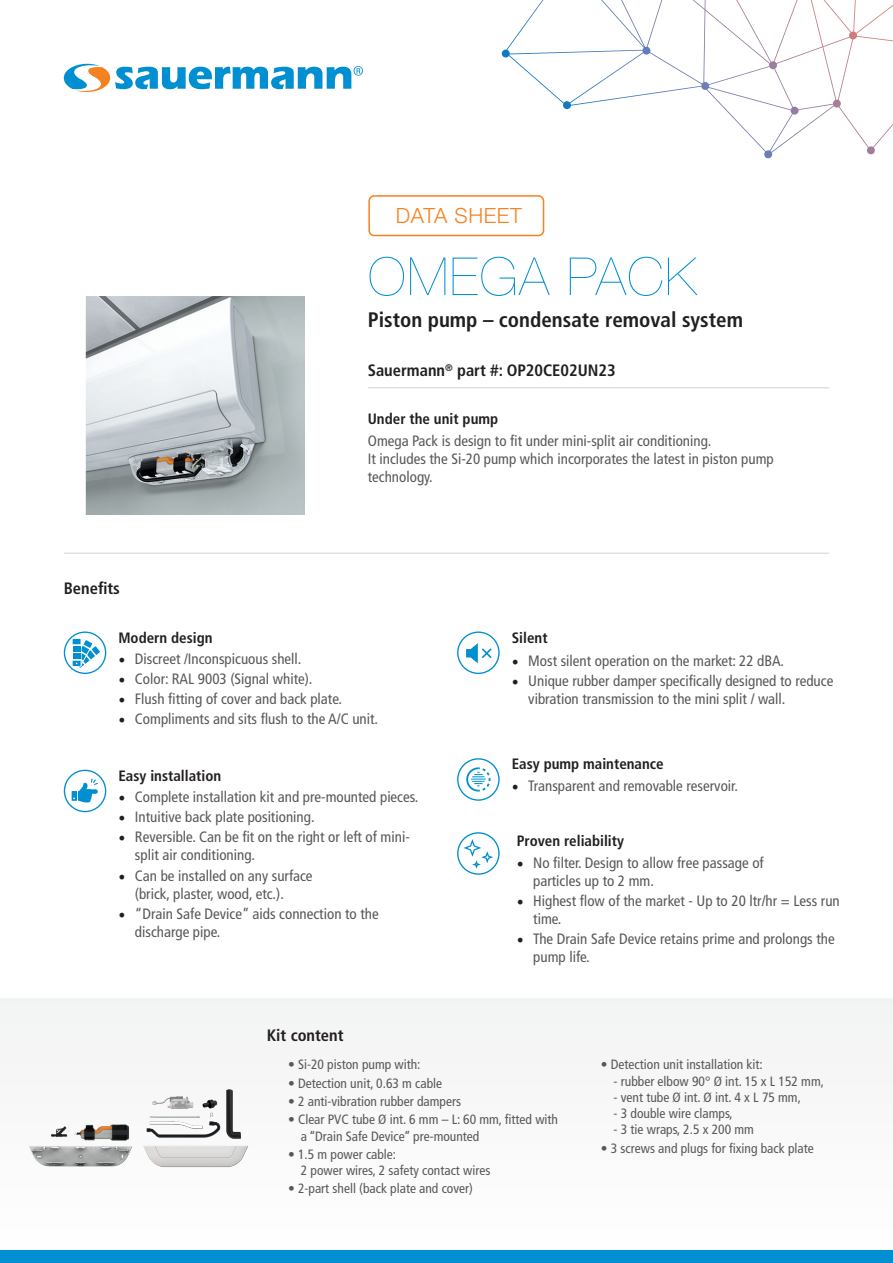
<style>
.page{position:relative;width:893px;height:1263px;background:#fff}
.page>*{position:absolute;margin:0;border:0;box-sizing:border-box;transform-origin:0 0}
.t1{font:200 52.5px "Helvetica Neue LT Std";letter-spacing:.03em;color:#008fd0}
.t2{font:700 condensed 21px "Frutiger LT Std";color:#231f20}
.t3{font:300 21px "Helvetica Neue LT Std";letter-spacing:.03em;color:#f58220}
.t4{font:700 condensed 16.5px "Frutiger LT Std";color:#231f20}
.t5{font:condensed 15px/18px "Frutiger LT Std";color:#57585a}
.t6{font:700 condensed 15px "Frutiger LT Std";color:#231f20}
.t7{font:condensed 13.5px/16.2px "Frutiger LT Std";color:#57585a}
.s1{font-family:"Minion Pro";font-stretch:normal;font-size:18px;color:#231f20}
</style>
<div class="page">
<div style="left:0;top:998px;width:893px;height:261px;background:#f8f8f9"></div>
<img style="left:85px;top:297px;width:219px;height:217px">
<svg style="left:64px;top:64px;width:299px;height:28px"></svg>
<div style="left:0;top:1251px;width:893px;height:12px;background:#008fd0"></div>
<hr style="left:64px;top:553px;width:765px;height:1px;background:#d1d2d4">
<hr style="left:368px;top:387px;width:461px;height:1px;background:#d1d2d4">
<div style="left:368px;top:195px;width:176px;height:41px;border:2px solid #f58220;border-radius:5px"></div>
<svg style="left:64px;top:632px;width:42px;height:41px"></svg>
<div style="left:64px;top:631px;width:42px;height:43px;border:1px solid #008fd0;border-radius:50%"></div>
<svg style="left:64px;top:770px;width:42px;height:41px"></svg>
<div style="left:64px;top:770px;width:42px;height:42px;border:1px solid #008fd0;border-radius:50%"></div>
<div style="left:457px;top:758px;width:43px;height:43px;border:1px solid #008fd0;border-radius:50%"></div>
<div style="left:457px;top:631px;width:43px;height:43px;border:1px solid #008fd0;border-radius:50%"></div>
<svg style="left:72px;top:778px;width:26px;height:24px"></svg>
<svg style="left:502px;top:0;width:391px;height:158px"></svg>
<svg style="left:466px;top:643px;width:26px;height:20px"></svg>
<svg style="left:73px;top:639px;width:27px;height:29px"></svg>
<svg style="left:466px;top:767px;width:25px;height:25px"></svg>
<svg style="left:458px;top:833px;width:41px;height:41px"></svg>
<div style="left:457px;top:832px;width:43px;height:43px;border:1px solid #008fd0;border-radius:50%"></div>
<svg style="left:463px;top:839px;width:30px;height:30px"></svg>
<img style="left:29px;top:1089px;width:219px;height:78px">
<h2 class="t3" style="left:396px;top:203px;width:127px">DATA SHEET</h2>
<p class="t4" style="left:64px;top:578px;width:58px">Benefits</p>
<h1 class="t1" style="left:368px;top:246px;width:330px">OMEGA PACK</h1>
<h2 class="t2" style="left:368px;top:307px;width:377px">Piston pump – condensate removal system</h2>
<p class="t4" style="left:368px;top:361px;width:249px">Sauermann<sup>®</sup> part #: OP20CE02UN23</p>
<p class="t6" style="left:368px;top:410px;width:132px">Under the unit pump</p>
<p class="t5" style="left:368px;top:432px;width:407px">Omega Pack is design to fit under mini-split air conditioning.<br>It includes the Si-20 pump which incorporates the latest in piston pump technology.</p>
<p class="t6" style="left:118px;top:629px;width:96px">Modern design</p>
<p class="t5" style="left:118px;top:650px;width:185px"><span class="s1">•</span> Discreet /Inconspicuous shell.</p>
<p class="t5" style="left:118px;top:670px;width:196px"><span class="s1">•</span> Color: RAL 9003 (Signal white).</p>
<p class="t5" style="left:118px;top:690px;width:225px"><span class="s1">•</span> Flush fitting of cover and back plate.</p>
<p class="t5" style="left:118px;top:710px;width:261px"><span class="s1">•</span> Compliments and sits flush to the A/C unit.</p>
<p class="t6" style="left:118px;top:767px;width:104px">Easy installation</p>
<p class="t5" style="left:118px;top:788px;width:301px"><span class="s1">•</span> Complete installation kit and pre-mounted pieces.</p>
<p class="t5" style="left:118px;top:808px;width:198px"><span class="s1">•</span> Intuitive back plate positioning.</p>
<p class="t5" style="left:135px;top:828px;width:276px;text-indent:-16px"><span class="s1">•</span> Reversible. Can be fit on the right or left of mini&shy;split air conditioning.</p>
<p class="t5" style="left:135px;top:866px;width:179px;text-indent:-16px"><span class="s1">•</span> Can be installed on any surface (brick, plaster, wood, etc.).</p>
<p class="t5" style="left:135px;top:905px;width:245px;text-indent:-16px"><span class="s1">•</span> “Drain Safe Device” aids connection to the discharge pipe.</p>
<p class="t4" style="left:267px;top:1026px;width:78px">Kit content</p>
<p class="t6" style="left:512px;top:629px;width:37px">Silent</p>
<p class="t5" style="left:512px;top:652px;width:274px"><span class="s1">•</span> Most silent operation on the market: 22 dBA.</p>
<p class="t5" style="left:528px;top:672px;width:307px;text-indent:-16px"><span class="s1">•</span> Unique rubber damper specifically designed to reduce vibration transmission to the mini split / wall.</p>
<p class="t6" style="left:512px;top:755px;width:154px">Easy pump maintenance</p>
<p class="t5" style="left:512px;top:777px;width:228px"><span class="s1">•</span> Transparent and removable reservoir.</p>
<p class="t6" style="left:517px;top:832px;width:109px">Proven reliability</p>
<p class="t5" style="left:533px;top:854px;width:232px;text-indent:-16px"><span class="s1">•</span> No filter. Design to allow free passage of particles up to 2 mm.</p>
<p class="t5" style="left:533px;top:892px;width:308px;text-indent:-16px"><span class="s1">•</span> Highest flow of the market - Up to 20 ltr/hr = Less run time.</p>
<p class="t5" style="left:533px;top:930px;width:303px;text-indent:-16px"><span class="s1">•</span> The Drain Safe Device retains prime and prolongs the pump life.</p>
<p class="t7" style="left:288px;top:1057px;width:134px">• Si-20 piston pump with:</p>
<p class="t7" style="left:288px;top:1075px;width:156px">• Detection unit, 0.63 m cable</p>
<p class="t7" style="left:288px;top:1093px;width:174px">• 2 anti-vibration rubber dampers</p>
<p class="t7" style="left:301px;top:1112px;width:259px;text-indent:-13px">• Clear PVC tube Ø int. 6 mm – L: 60 mm, fitted with a ‘‘Drain Safe Device’’ pre-mounted</p>
<p class="t7" style="left:301px;top:1146px;width:191px;text-indent:-13px">• 1.5 m power cable:<br>2 power wires, 2 safety contact wires</p>
<p class="t7" style="left:288px;top:1181px;width:186px">• 2-part shell (back plate and cover)</p>
<p class="t7" style="left:601px;top:1057px;width:163px">• Detection unit installation kit:</p>
<p class="t7" style="left:614px;top:1073px;width:212px">- rubber elbow 90° Ø int. 15 x L 152 mm,</p>
<p class="t7" style="left:614px;top:1089px;width:189px">- vent tube Ø int. Ø int. 4 x L 75 mm,</p>
<p class="t7" style="left:614px;top:1105px;width:121px">- 3 double wire clamps,</p>
<p class="t7" style="left:614px;top:1121px;width:142px">- 3 tie wraps, 2.5 x 200 mm</p>
<p class="t7" style="left:601px;top:1140px;width:214px">• 3 screws and plugs for fixing back plate</p>
</div>
